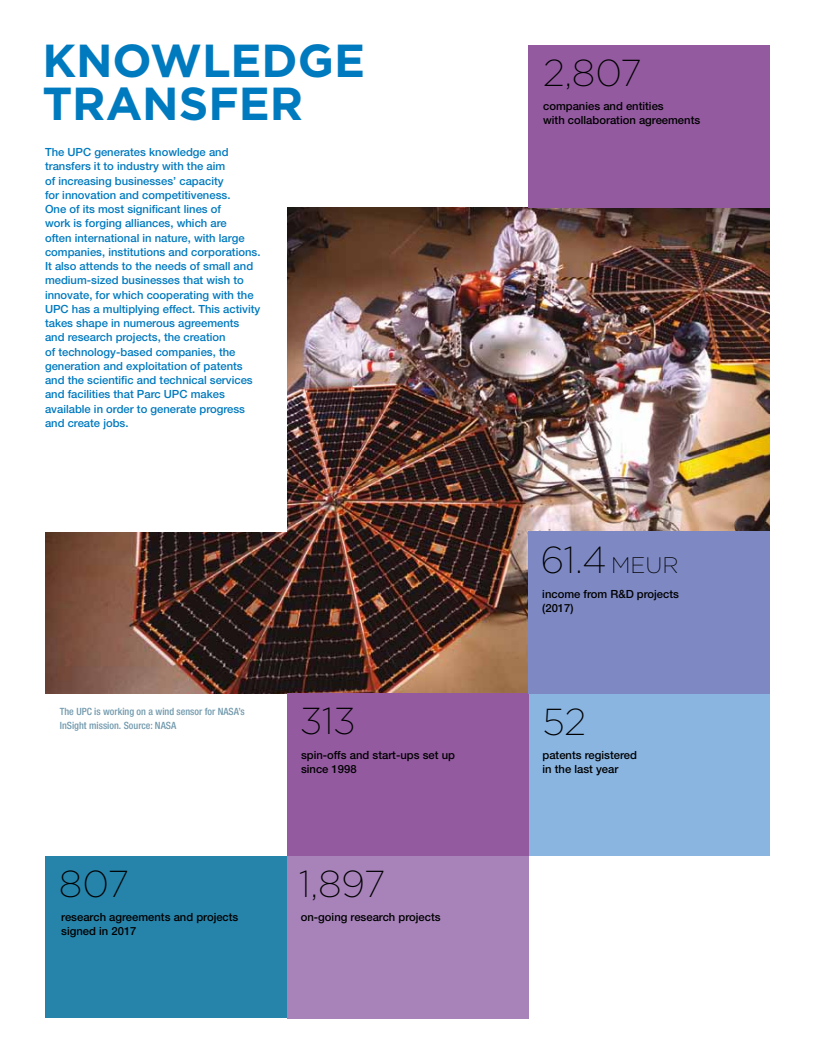
<style>
.page{position:relative;width:815px;height:1063px;background:#fff}
.page>*{position:absolute;margin:0;border:0;box-sizing:border-box;transform-origin:0 0}
.t1{font:700 46.25px/42.5px "Gotham";color:#007abf}
.t2{font:200 37.5px "Gotham";letter-spacing:-.01em;color:#000}
.t3{font:500 11.25px/14.2px "Helvetica Neue LT Std";color:#007abf}
.t4{font:500 11.25px/13.8px "Helvetica Neue LT Std";color:#000}
.t5{font:500 condensed 10px/13.8px "Helvetica Neue LT Std";color:#7199ad}
.s1{font-size:22.5px}
</style>
<div class="page">
<img style="left:45px;top:207px;width:725px;height:487px">
<div style="left:29px;top:156px;width:258px;height:375px;background:#fff"></div>
<div style="left:528px;top:693px;width:242px;height:163px;background:#8ab5e1"></div>
<div style="left:287px;top:693px;width:241px;height:163px;background:#935aa0"></div>
<div style="left:45px;top:856px;width:242px;height:162px;background:#2684ab"></div>
<div style="left:528px;top:45px;width:242px;height:162px;background:#935aa0"></div>
<div style="left:528px;top:531px;width:242px;height:163px;background:#7e89c3"></div>
<div style="left:287px;top:856px;width:241px;height:162px;background:#a783ba"></div>
<h1 class="t1" style="left:42px;top:39px;width:71px">KNOWLEDGE<br>TRANSFER</h1>
<p class="t3" style="left:45px;top:145px;width:217px">The UPC generates knowledge and transfers it to industry with the aim<br>of increasing businesses’ capacity<br>for innovation and competitiveness.<br>One of its most significant lines of<br>work is forging alliances, which are<br>often international in nature, with large companies, institutions and corporations.<br>It also attends to the needs of small and medium-sized businesses that wish to innovate, for which cooperating with the UPC has a multiplying effect. This activity takes shape in numerous agreements and research projects, the creation<br>of technology-based companies, the generation and exploitation of patents and the scientific and technical services and facilities that Parc UPC makes available in order to generate progress and create jobs.</p>
<p class="t5" style="left:60px;top:705px;width:186px">The UPC is working on a wind sensor for NASA’s<br>InSight mission. Source: NASA</p>
<h2 class="t2" style="left:59px;top:863px;width:71px">807</h2>
<p class="t4" style="left:61px;top:910px;width:179px">research agreements and projects signed in 2017</p>
<h2 class="t2" style="left:301px;top:701px;width:56px">313</h2>
<p class="t4" style="left:301px;top:748px;width:156px">spin-offs and start-ups set up since 1998</p>
<h2 class="t2" style="left:299px;top:863px;width:88px">1,897</h2>
<p class="t4" style="left:301px;top:910px;width:141px">on-going research projects</p>
<h2 class="t2" style="left:543px;top:53px;width:100px">2,807</h2>
<p class="t4" style="left:543px;top:99px;width:159px">companies and entities<br>with collaboration agreements</p>
<h2 class="t2" style="left:541px;top:540px;width:140px">61.4 <span class="s1">MEUR</span></h2>
<p class="t4" style="left:542px;top:587px;width:138px">income from R&amp;D projects (2017)</p>
<h2 class="t2" style="left:542px;top:701px;width:45px">52</h2>
<p class="t4" style="left:542px;top:748px;width:96px">patents registered in the last year</p>
</div>
